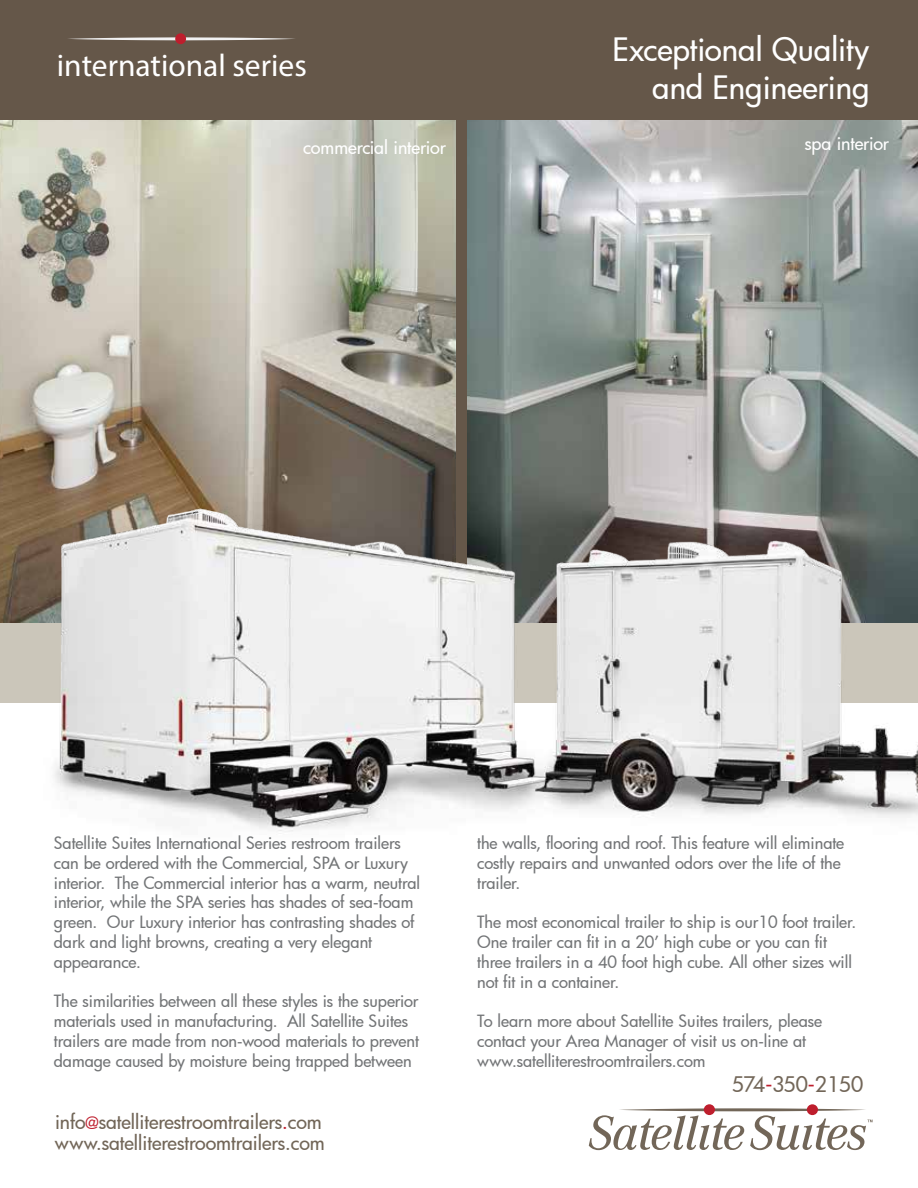
<style>
.page{position:relative;width:918px;height:1188px;background:#fff}
.page>*{position:absolute;margin:0;border:0;box-sizing:border-box;transform-origin:0 0}
.t1{font:500 31.5px/37.8px "Futura";color:#fff;text-align:right}
.t2{font:31.5px "Myriad Pro";color:#fff}
.t3{font:500 21px "Futura";letter-spacing:-.01em;color:#726658}
.t4{font:500 19.5px/20.4px "Futura";letter-spacing:-.005em;color:#726658}
.t5{font:500 18px "Futura";letter-spacing:-.01em;color:#fff}
.t6{font:500 16.5px/19.8px "Futura";letter-spacing:-.005em;color:#737577}
.s1{font-size:16.5px;color:#be1e2d}
.s2{color:#be1e2d}
</style>
<div class="page">
<img style="left:0;top:120px;width:918px;height:502px">
<div style="left:457px;top:119px;width:10px;height:480px;background:#655749"></div>
<div style="left:0;top:623px;width:918px;height:80px;background:#cbc6ba"></div>
<div style="left:0;top:0;width:918px;height:120px;background:#655749"></div>
<svg style="left:807px;top:1104px;width:11px;height:11px"></svg>
<svg style="left:704px;top:1104px;width:11px;height:11px"></svg>
<svg style="left:589px;top:1108px;width:284px;height:42px"></svg>
<svg style="left:68px;top:37px;width:227px;height:3px"></svg>
<div style="left:175px;top:33px;width:11px;height:11px;background:#be1e2d;border-radius:50%"></div>
<img style="left:34px;top:446px;width:884px;height:386px">
<h1 class="t2" style="left:57px;top:46px;width:251px">international series</h1>
<h1 class="t1" style="left:613px;top:30px;width:258px">Exceptional Quality and Engineering</h1>
<p class="t5" style="left:303px;top:135px;width:145px">commercial interior</p>
<p class="t5" style="left:805px;top:131px;width:86px">spa interior</p>
<p class="t6" style="left:54px;top:833px;width:368px">Satellite Suites International Series restroom trailers can be ordered with the Commercial, SPA or Luxury interior. The Commercial interior has a warm, neutral interior, while the SPA series has shades of sea-foam green. Our Luxury interior has contrasting shades of dark and light browns, creating a very elegant appearance.</p>
<p class="t6" style="left:54px;top:991px;width:367px">The similarities between all these styles is the superior materials used in manufacturing. All Satellite Suites trailers are made from non-wood materials to prevent damage caused by moisture being trapped between</p>
<p class="t4" style="left:55px;top:1111px;width:271px">info<span class="s1">@</span>satelliterestroomtrailers<span class="s2">.</span>com www.satelliterestroomtrailers.com</p>
<p class="t6" style="left:477px;top:833px;width:369px">the walls, flooring and roof. This feature will eliminate costly repairs and unwanted odors over the life of the trailer.</p>
<p class="t6" style="left:477px;top:912px;width:381px">The most economical trailer to ship is our10 foot trailer.<br>One trailer can fit in a 20’ high cube or you can fit three trailers in a 40 foot high cube. All other sizes will not fit in a container.</p>
<p class="t6" style="left:477px;top:1011px;width:346px">To learn more about Satellite Suites trailers, please contact your Area Manager of visit us on-line at www.satelliterestroomtrailers.com</p>
<p class="t3" style="left:732px;top:1070px;width:133px">574<span class="s2">-</span>350<span class="s2">-</span>2150</p>
</div>
